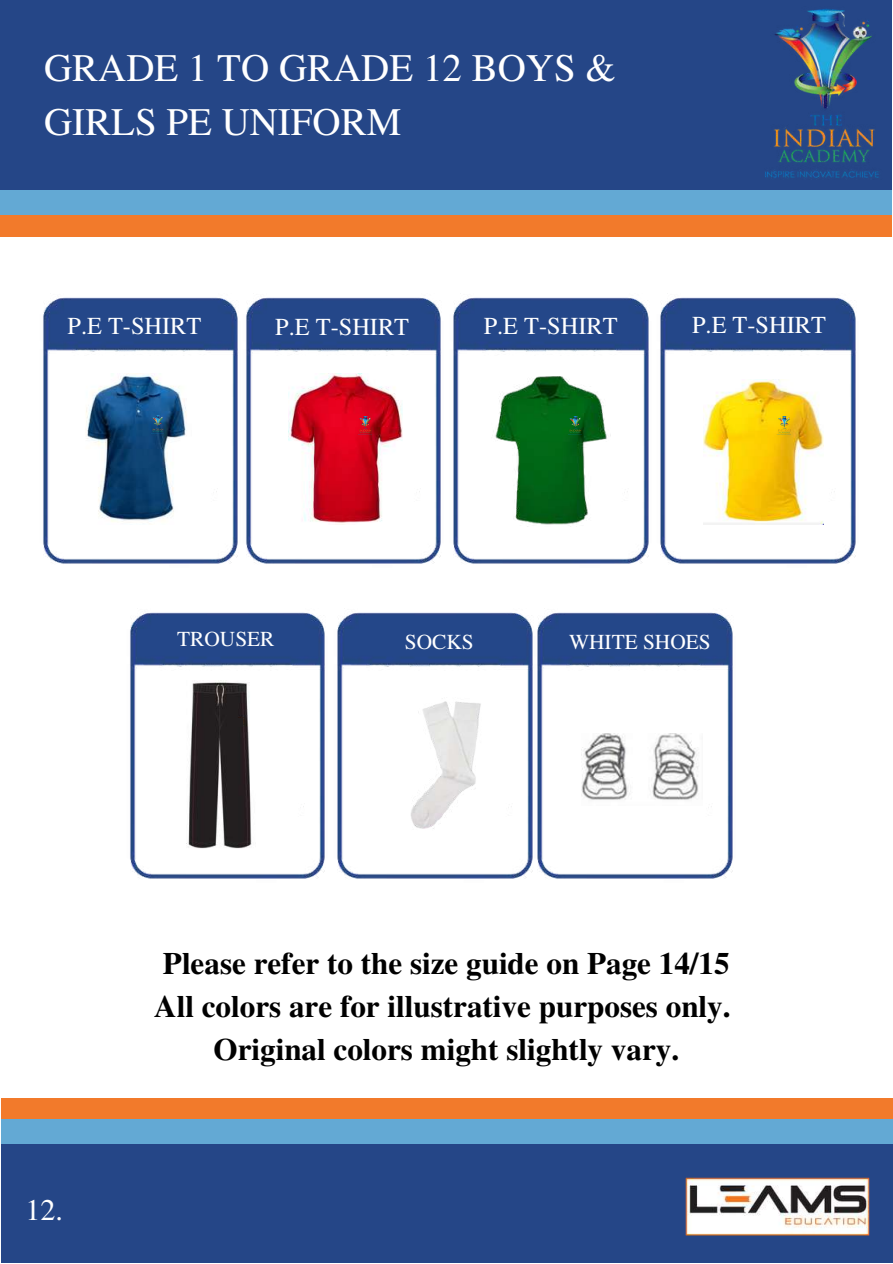
<style>
.page{position:relative;width:893px;height:1264px;background:#fff}
.page>*{position:absolute;margin:0;border:0;box-sizing:border-box;transform-origin:0 0}
.t1{font:39px/54px "Te X Gyre Termes";color:#fff}
.t2{font:700 31.05px/42.8px "Te X Gyre Termes";color:#000;text-align:center}
.t3{font:30px "Te X Gyre Termes";color:#fff}
.t4{font:24.3px "Te X Gyre Termes";color:#fff}
.t5{font:21.3px "Te X Gyre Termes";color:#fff}
</style>
<div class="page">
<div style="left:1px;top:1097px;width:891px;height:165px;background:#f27a2b"></div>
<div style="left:1px;top:1119px;width:891px;height:143px;background:#63a9d4"></div>
<div style="left:1px;top:1144px;width:891px;height:118px;background:#254687"></div>
<img style="left:685px;top:1177px;width:185px;height:59px">
<div style="left:0;top:0;width:891px;height:236px;background:#f27a2b"></div>
<div style="left:0;top:0;width:891px;height:215px;background:#63a9d4"></div>
<div style="left:0;top:0;width:891px;height:189px;background:#254687"></div>
<img style="left:765px;top:9px;width:114px;height:169px">
<img style="left:453px;top:297px;width:186px;height:267px">
<img style="left:246px;top:297px;width:195px;height:267px">
<img style="left:288px;top:374px;width:115px;height:150px">
<img style="left:357px;top:415px;width:15px;height:21px">
<img style="left:491px;top:376px;width:119px;height:151px">
<img style="left:567px;top:415px;width:15px;height:21px">
<img style="left:537px;top:612px;width:196px;height:267px">
<img style="left:582px;top:733px;width:120px;height:72px">
<img style="left:43px;top:297px;width:195px;height:267px">
<img style="left:130px;top:612px;width:187px;height:267px">
<img style="left:639px;top:297px;width:217px;height:267px">
<img style="left:317px;top:612px;width:216px;height:267px">
<p class="t1" style="left:44px;top:39px;width:573px">GRADE 1 TO GRADE 12 BOYS &amp;<br>GIRLS PE UNIFORM</p>
<p class="t4" style="left:67px;top:308px;width:135px">P.E T-SHIRT</p>
<p class="t4" style="left:275px;top:309px;width:135px">P.E T-SHIRT</p>
<p class="t4" style="left:483px;top:308px;width:135px">P.E T-SHIRT</p>
<p class="t4" style="left:692px;top:307px;width:135px">P.E T-SHIRT</p>
<p class="t5" style="left:177px;top:623px;width:99px">TROUSER</p>
<p class="t5" style="left:569px;top:626px;width:143px">WHITE SHOES</p>
<p class="t5" style="left:405px;top:626px;width:70px">SOCKS</p>
<p class="t3" style="left:25px;top:1188px;width:39px">12.</p>
<p class="t2" style="left:154px;top:940px;width:577px">Please refer to the size guide on Page 14/15<br>All colors are for illustrative purposes only.<br>Original colors might slightly vary.</p>
</div>
